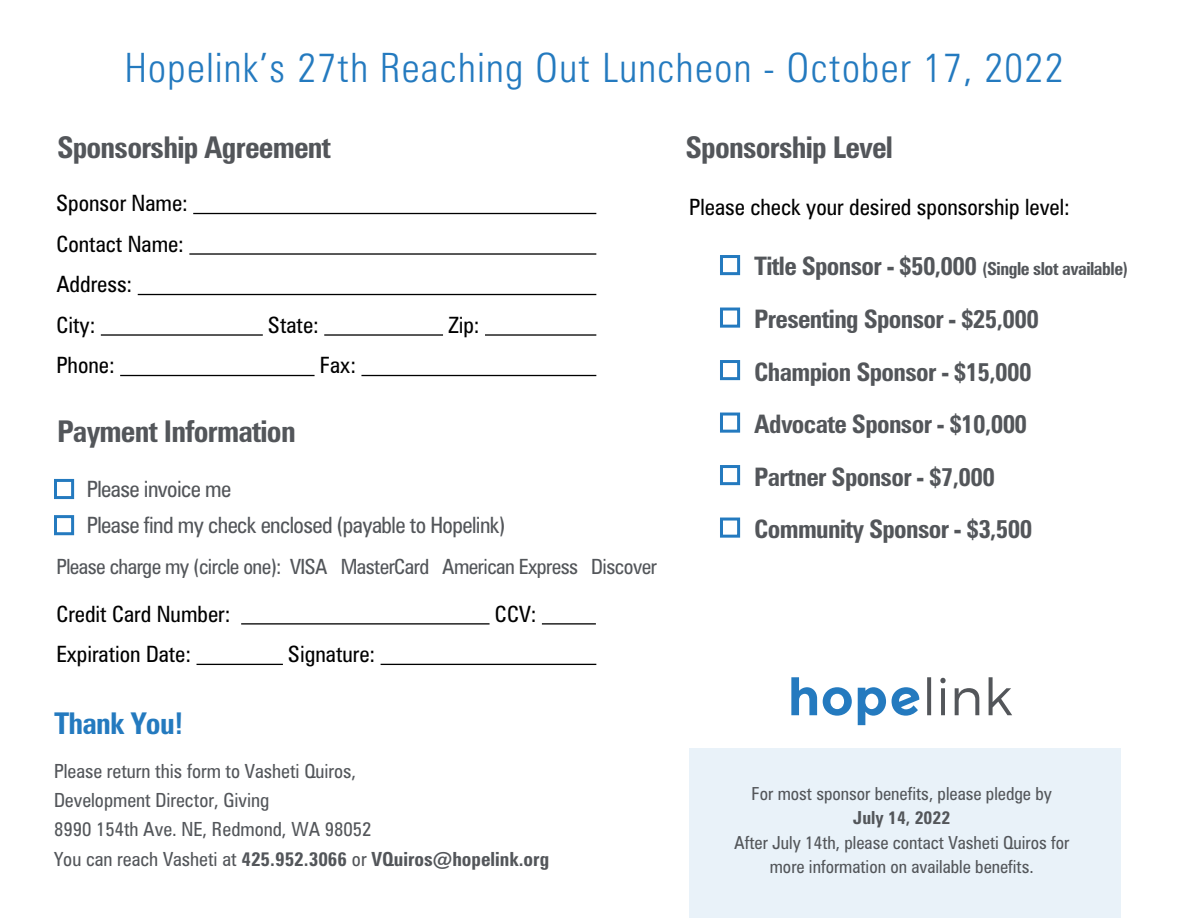
<style>
.page{position:relative;width:1188px;height:918px;background:#fff}
.page>*{position:absolute;margin:0;border:0;box-sizing:border-box;transform-origin:0 0}
.t1{font:300 condensed 40.5px "Zurich BT";letter-spacing:.035em;color:#247abf}
.t2{font:700 condensed 30px "Zurich BT";letter-spacing:-.025em;color:#53565a}
.t3{font:700 condensed 30px "Zurich BT";letter-spacing:-.025em;color:#247abf}
.t4{font:700 condensed 25.5px/52.5px "Zurich BT";letter-spacing:-.025em;color:#53565a}
.t5{font:condensed 22.5px/40.5px "Zurich BT";color:#000}
.t6{font:condensed 22.5px "Zurich BT";letter-spacing:-.025em;color:#53565a}
.t7{font:condensed 21px "Zurich BT";letter-spacing:-.025em;color:#53565a}
.t8{font:condensed 19.5px/29.4px "Zurich BT";color:#53565a}
.t9{font:condensed 18px/24.6px "Zurich BT";color:#53565a;text-align:center}
.t10{font:700 condensed 18px "Zurich BT";letter-spacing:-.025em;color:#53565a}
.t11{font:700 condensed 18px "Zurich BT";color:#53565a}
.s1{font-size:25.5px}
.s2{font-weight:700}
</style>
<div class="page">
<hr style="left:193px;top:213px;width:403px;height:1px;background:#000">
<hr style="left:189px;top:253px;width:407px;height:2px;background:#000">
<hr style="left:138px;top:294px;width:458px;height:1px;background:#000">
<hr style="left:101px;top:334px;width:162px;height:2px;background:#000">
<hr style="left:324px;top:334px;width:119px;height:2px;background:#000">
<hr style="left:485px;top:334px;width:111px;height:2px;background:#000">
<hr style="left:120px;top:375px;width:195px;height:1px;background:#000">
<hr style="left:361px;top:375px;width:235px;height:1px;background:#000">
<hr style="left:241px;top:623px;width:249px;height:2px;background:#000">
<hr style="left:542px;top:623px;width:54px;height:2px;background:#000">
<hr style="left:197px;top:664px;width:86px;height:1px;background:#000">
<hr style="left:381px;top:664px;width:215px;height:1px;background:#000">
<svg style="left:927px;top:677px;width:85px;height:38px"></svg>
<svg style="left:791px;top:677px;width:128px;height:48px"></svg>
<div style="left:689px;top:748px;width:431px;height:170px;background:#e9f2f9"></div>
<div style="left:720px;top:255px;width:20px;height:20px;border:3px solid #247abf"></div>
<div style="left:720px;top:308px;width:20px;height:20px;border:3px solid #247abf"></div>
<div style="left:720px;top:360px;width:20px;height:20px;border:3px solid #247abf"></div>
<div style="left:720px;top:413px;width:20px;height:20px;border:3px solid #247abf"></div>
<div style="left:54px;top:479px;width:20px;height:20px;border:3px solid #247abf"></div>
<div style="left:54px;top:515px;width:20px;height:20px;border:3px solid #247abf"></div>
<div style="left:720px;top:465px;width:20px;height:20px;border:3px solid #247abf"></div>
<div style="left:720px;top:518px;width:20px;height:20px;border:3px solid #247abf"></div>
<h1 class="t1" style="left:125px;top:43px;width:940px">Hopelink’s 27th Reaching Out Luncheon - October 17, 2022</h1>
<h2 class="t2" style="left:57px;top:129px;width:276px">Sponsorship Agreement</h2>
<h2 class="t2" style="left:686px;top:129px;width:209px">Sponsorship Level</h2>
<p class="t5" style="left:56px;top:183px;width:133px">Sponsor Name:<br>Contact Name:<br>Address:<br>City:</p>
<p class="t5" style="left:268px;top:304px;width:52px">State:</p>
<p class="t5" style="left:448px;top:304px;width:33px">Zip:</p>
<p class="t5" style="left:56px;top:345px;width:60px">Phone:</p>
<p class="t5" style="left:320px;top:345px;width:38px">Fax:</p>
<h2 class="t2" style="left:57px;top:413px;width:240px">Payment Information</h2>
<p class="t6" style="left:87px;top:475px;width:146px">Please invoice me</p>
<p class="t5" style="left:689px;top:187px;width:382px">Please check your desired sponsorship level:</p>
<p class="t10" style="left:754px;top:258px;width:375px"><span class="s1">Title Sponsor - $50,000</span> (Single slot available)</p>
<h3 class="t4" style="left:754px;top:292px;width:286px">Presenting Sponsor - $25,000</h3>
<h3 class="t4" style="left:754px;top:346px;width:279px">Champion Sponsor - $15,000<br>Advocate Sponsor - $10,000<br>Partner Sponsor - $7,000</h3>
<p class="t6" style="left:87px;top:512px;width:420px">Please find my check enclosed (payable to Hopelink)</p>
<h3 class="t4" style="left:754px;top:503px;width:280px">Community Sponsor - $3,500</h3>
<p class="t7" style="left:56px;top:554px;width:602px">Please charge my (circle one): VISA MasterCard American Express Discover</p>
<p class="t5" style="left:56px;top:593px;width:176px">Credit Card Number:</p>
<p class="t5" style="left:495px;top:593px;width:43px">CCV:</p>
<p class="t5" style="left:56px;top:634px;width:136px">Expiration Date:</p>
<p class="t5" style="left:288px;top:634px;width:88px">Signature:</p>
<h2 class="t3" style="left:54px;top:705px;width:131px">Thank You!</h2>
<p class="t8" style="left:54px;top:756px;width:497px">Please return this form to Vasheti Quiros,<br>Development Director, Giving<br>8990 154th Ave. NE, Redmond, WA 98052<br>You can reach Vasheti at <span class="s2">425.952.3066</span> or <span class="s2">VQuiros@hopelink.org</span></p>
<p class="t9" style="left:752px;top:781px;width:302px">For most sponsor benefits, please pledge by</p>
<p class="t11" style="left:853px;top:807px;width:98px">July 14, 2022</p>
<p class="t9" style="left:734px;top:830px;width:337px">After July 14th, please contact Vasheti Quiros for more information on available benefits.</p>
</div>
